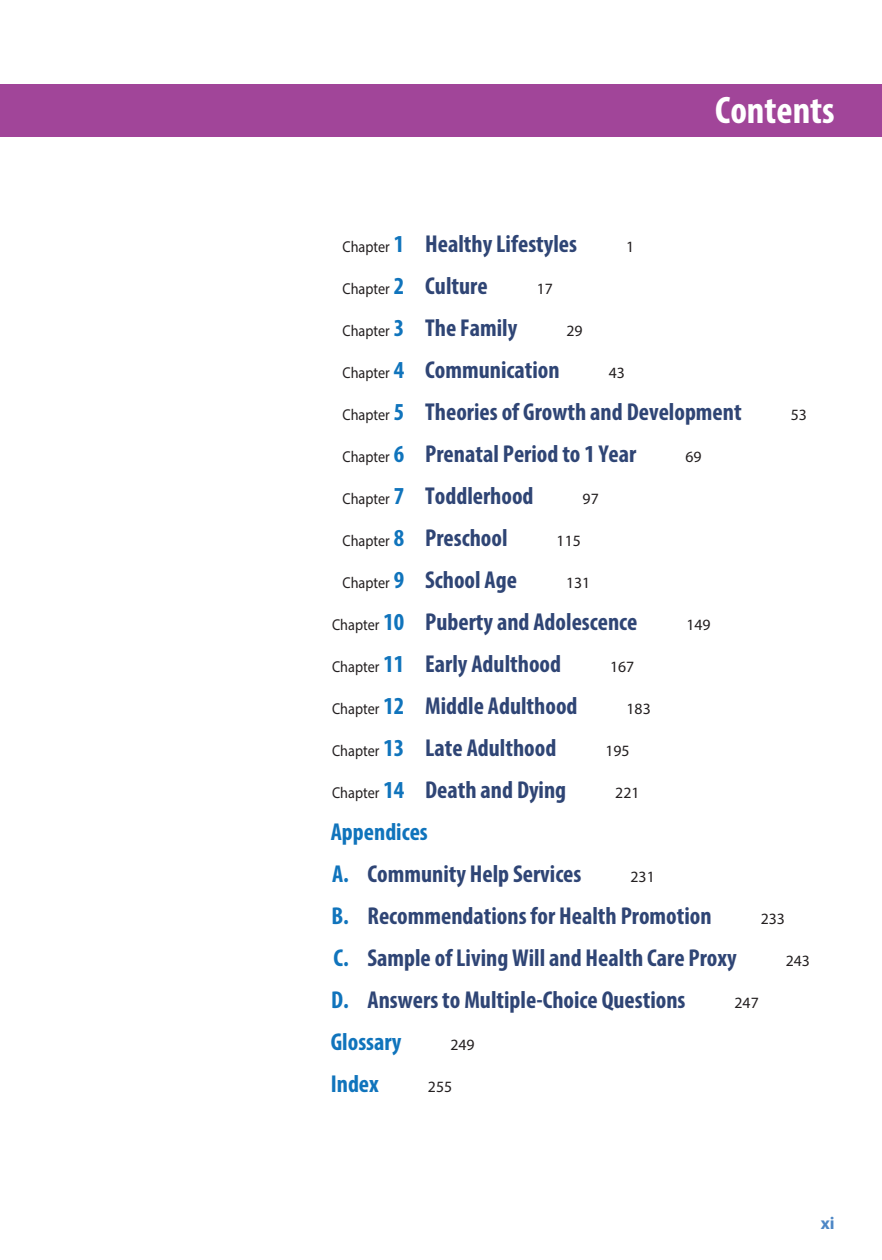
<style>
.page{position:relative;width:882px;height:1260px;background:#fff}
.page>*{position:absolute;margin:0;border:0;box-sizing:border-box;transform-origin:0 0}
.t1{font:700 condensed 38.5px "Myriad Pro";color:#fff}
.t2{font:700 condensed 24.5px/42px "Myriad Pro";color:#2f4575}
.t3{font:700 condensed 24.5px "Myriad Pro";color:#1074bc}
.t4{font:700 17.5px "Myriad Pro";color:#4d87c6}
.t5{font:15.75px "Myriad Pro";color:#231f20}
.t6{font:15.75px "Myriad Pro";color:#231f20;scale:.9 1}
.s1{font-weight:400;font-stretch:normal;font-size:15.75px;color:#231f20}
.s2{color:#1074bc}
.s3{font-weight:700;font-stretch:condensed;font-size:24.5px;color:#1074bc}
.s4{font-weight:700;font-stretch:condensed;font-size:24.5px;color:#2f4575}
</style>
<div class="page">
<div style="left:0;top:84px;width:882px;height:52px;background:#a14599"></div>
<p class="t1" style="left:715px;top:96px;width:121px">Contents</p>
<p class="t2" style="left:343px;top:225px;width:236px"><span class="s1">Chapter</span> <span class="s2">1</span> Healthy Lifestyles</p>
<p class="t5" style="left:626px;top:241px;width:10px">1</p>
<p class="t6" style="left:343px;top:283px;width:163px">Chapter <span class="s3">2</span> <span class="s4">Culture</span></p>
<p class="t5" style="left:537px;top:283px;width:18px">17</p>
<p class="t2" style="left:343px;top:309px;width:176px"><span class="s1">Chapter</span> <span class="s2">3</span> The Family</p>
<p class="t5" style="left:566px;top:325px;width:18px">29</p>
<p class="t2" style="left:343px;top:351px;width:219px"><span class="s1">Chapter</span> <span class="s2">4</span> Communication</p>
<p class="t5" style="left:609px;top:367px;width:18px">43</p>
<p class="t2" style="left:343px;top:393px;width:401px"><span class="s1">Chapter</span> <span class="s2">5</span> Theories of Growth and Development</p>
<p class="t5" style="left:791px;top:409px;width:18px">53</p>
<p class="t2" style="left:343px;top:435px;width:295px"><span class="s1">Chapter</span> <span class="s2">6</span> Prenatal Period to 1 Year</p>
<p class="t5" style="left:685px;top:451px;width:18px">69</p>
<p class="t2" style="left:343px;top:477px;width:193px"><span class="s1">Chapter</span> <span class="s2">7</span> Toddlerhood</p>
<p class="t5" style="left:583px;top:493px;width:18px">97</p>
<p class="t2" style="left:343px;top:519px;width:167px"><span class="s1">Chapter</span> <span class="s2">8</span> Preschool</p>
<p class="t5" style="left:557px;top:535px;width:26px">115</p>
<p class="t2" style="left:343px;top:561px;width:176px"><span class="s1">Chapter</span> <span class="s2">9</span> School Age</p>
<p class="t5" style="left:566px;top:577px;width:26px">131</p>
<p class="t2" style="left:332px;top:603px;width:307px"><span class="s1">Chapter</span> <span class="s2">10</span> Puberty and Adolescence</p>
<p class="t5" style="left:686px;top:619px;width:26px">149</p>
<p class="t2" style="left:332px;top:645px;width:231px"><span class="s1">Chapter</span> <span class="s2">11</span> Early Adulthood</p>
<p class="t5" style="left:610px;top:661px;width:26px">167</p>
<p class="t2" style="left:332px;top:687px;width:247px"><span class="s1">Chapter</span> <span class="s2">12</span> Middle Adulthood</p>
<p class="t5" style="left:627px;top:703px;width:26px">183</p>
<p class="t2" style="left:332px;top:729px;width:226px"><span class="s1">Chapter</span> <span class="s2">13</span> Late Adulthood</p>
<p class="t5" style="left:605px;top:745px;width:26px">195</p>
<p class="t2" style="left:332px;top:771px;width:236px"><span class="s1">Chapter</span> <span class="s2">14</span> Death and Dying</p>
<p class="t5" style="left:615px;top:787px;width:26px">221</p>
<p class="t2" style="left:331px;top:813px;width:252px"><span class="s2">Appendices<br>A.</span> Community Help Services</p>
<p class="t5" style="left:631px;top:871px;width:26px">231</p>
<p class="t2" style="left:331px;top:897px;width:382px"><span class="s2">B.</span> Recommendations for Health Promotion</p>
<p class="t5" style="left:761px;top:913px;width:26px">233</p>
<p class="t2" style="left:334px;top:939px;width:405px"><span class="s2">C.</span> Sample of Living Will and Health Care Proxy</p>
<p class="t5" style="left:786px;top:955px;width:26px">243</p>
<p class="t2" style="left:331px;top:981px;width:356px"><span class="s2">D.</span> Answers to Multiple-Choice Questions</p>
<p class="t5" style="left:735px;top:997px;width:26px">247</p>
<p class="t3" style="left:331px;top:1033px;width:72px">Glossary</p>
<p class="t5" style="left:450px;top:1039px;width:26px">249</p>
<p class="t3" style="left:331px;top:1075px;width:50px">Index</p>
<p class="t5" style="left:428px;top:1081px;width:26px">255</p>
<p class="t4" style="left:821px;top:1217px;width:15px">xi</p>
</div>
